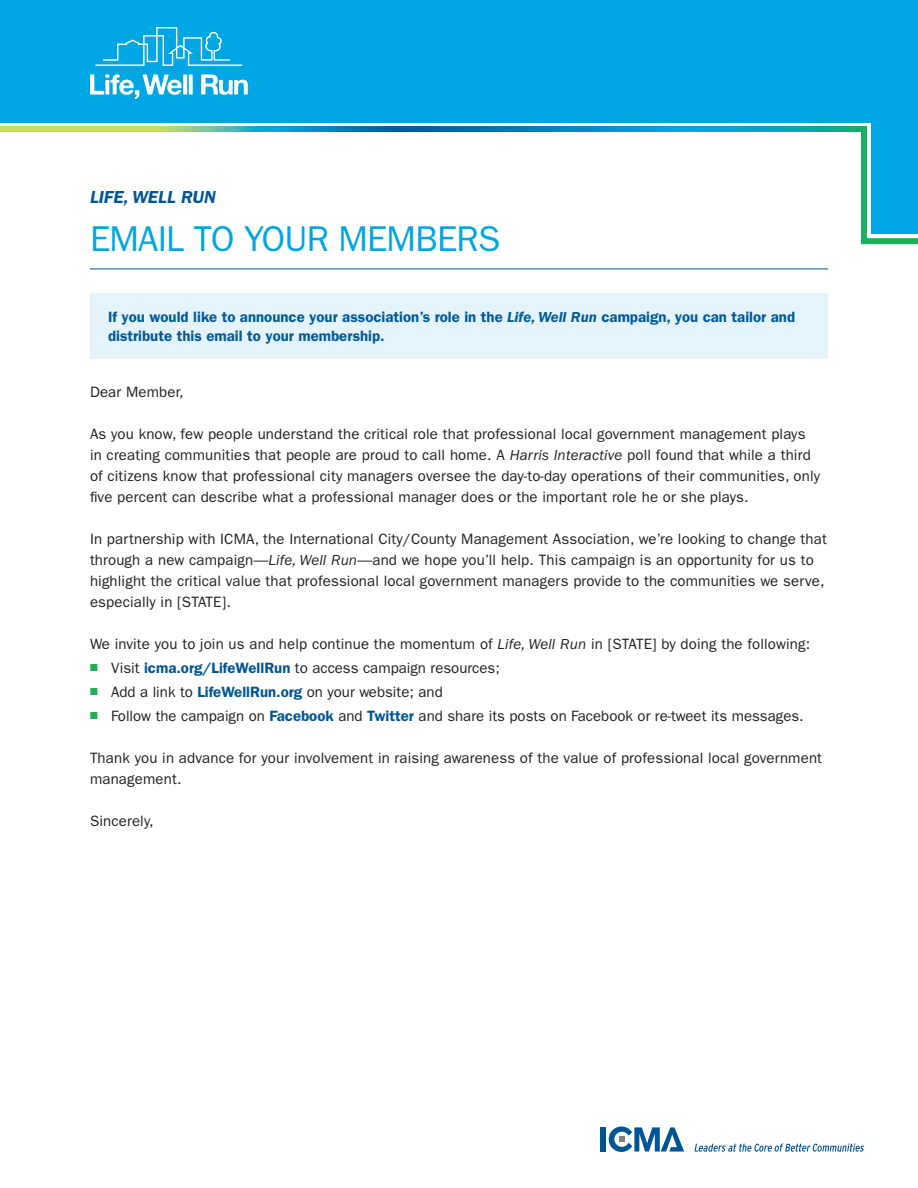
<style>
.page{position:relative;width:918px;height:1188px;background:#fff}
.page>*{position:absolute;margin:0;border:0;box-sizing:border-box;transform-origin:0 0}
.t1{font:36px "ITC Franklin Gothic Std";letter-spacing:-.02em;color:#00a5e3}
.ha{font:italic 600 18px "ITC Franklin Gothic Std";color:#005595}
.t1-2{font:15px/21px "ITC Franklin Gothic Std";letter-spacing:.01em;color:#231f20}
.hb{font:600 15px/19.5px "ITC Franklin Gothic Std";color:#005a97}
.s1{font-style:italic}
.s2{color:#1db156}
.s3{font-weight:600;color:#005595}
</style>
<div class="page">
<div style="left:0;top:0;width:918px;height:123px;background:#00a5e3"></div>
<svg style="left:90px;top:74px;width:103px;height:25px"></svg>
<svg style="left:201px;top:74px;width:47px;height:21px"></svg>
<svg style="left:95px;top:27px;width:147px;height:39px"></svg>
<svg style="left:0;top:126px;width:918px;height:119px"></svg>
<div style="left:600px;top:1127px;width:6px;height:25px;background:#005595"></div>
<svg style="left:609px;top:1126px;width:75px;height:26px"></svg>
<svg style="left:695px;top:1143px;width:169px;height:9px"></svg>
<div style="left:871px;top:115px;width:47px;height:118px;background:#00a5e3"></div>
<div style="left:90px;top:293px;width:738px;height:66px;background:#e5f3fb"></div>
<hr style="left:90px;top:269px;width:738px;height:1px;background:#005595">
<p class="ha" style="left:90px;top:187px;width:127px">LIFE, WELL RUN</p>
<p class="t1" style="left:90px;top:218px;width:412px">EMAIL TO YOUR MEMBERS</p>
<p class="hb" style="left:108px;top:307px;width:689px">If you would like to announce your association’s role in the <span class="s1">Life, Well Run</span> campaign, you can tailor and distribute this email to your membership.</p>
<p class="t1-2" style="left:90px;top:382px;width:95px">Dear Member,</p>
<p class="t1-2" style="left:90px;top:424px;width:732px">As you know, few people understand the critical role that professional local government management plays in creating communities that people are proud to call home. A <span class="s1">Harris Interactive</span> poll found that while a third of citizens know that professional city managers oversee the day-to-day operations of their communities, only five percent can describe what a professional manager does or the important role he or she plays.</p>
<p class="t1-2" style="left:90px;top:529px;width:738px">In partnership with ICMA, the International City/County Management Association, we’re looking to change that through a new campaign—<span class="s1">Life, Well Run</span>—and we hope you’ll help. This campaign is an opportunity for us to highlight the critical value that professional local government managers provide to the communities we serve, especially in [STATE].</p>
<p class="t1-2" style="left:90px;top:634px;width:722px">We invite you to join us and help continue the momentum of <span class="s1">Life, Well Run</span> in [STATE] by doing the following:</p>
<p class="t1-2" style="left:90px;top:658px;width:411px"><span class="s2">■</span> Visit <span class="s3">icma.org/LifeWellRun</span> to access campaign resources;</p>
<p class="t1-2" style="left:90px;top:682px;width:354px"><span class="s2">■</span> Add a link to <span class="s3">LifeWellRun.org</span> on your website; and</p>
<p class="t1-2" style="left:90px;top:706px;width:715px"><span class="s2">■</span> Follow the campaign on <span class="s3">Facebook</span> and <span class="s3">Twitter</span> and share its posts on Facebook or re-tweet its messages.</p>
<p class="t1-2" style="left:90px;top:748px;width:734px">Thank you in advance for your involvement in raising awareness of the value of professional local government management.</p>
<p class="t1-2" style="left:90px;top:811px;width:65px">Sincerely,</p>
</div>
